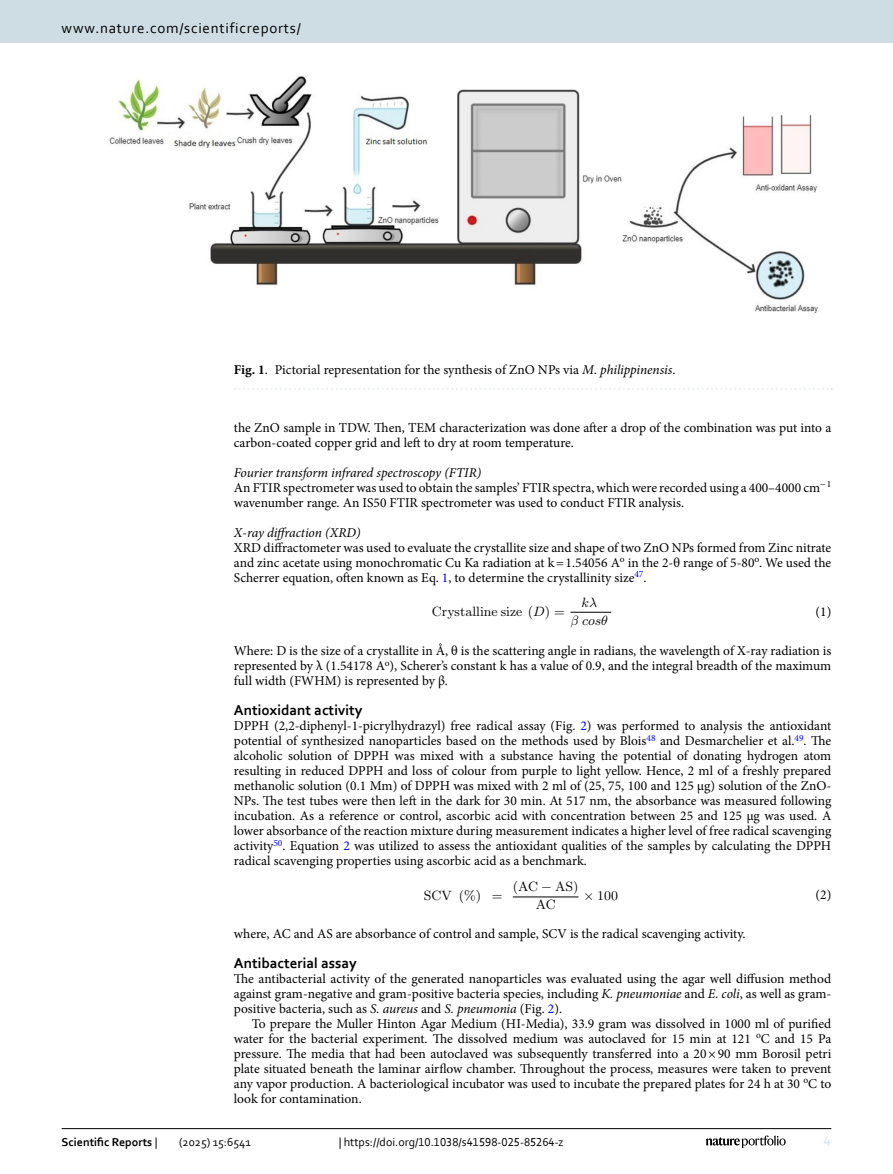
<style>
.page{position:relative;width:893px;height:1174px;background:#fff}
.page>*{position:absolute;margin:0;border:0;box-sizing:border-box;transform-origin:0 0}
.Head_2{font:700 15px "Corbel";color:#000}
.t1{font:15px "Corbel";letter-spacing:.05em;color:#000}
.t2{font:15px "Corbel";color:#d9e4eb}
.Body_Text{font:13.5px/15px "Minion Pro";color:#000;text-align:justify}
.Body_Text_Indent{font:13.5px/15px "Minion Pro";letter-spacing:-.005em;color:#000;text-align:justify}
.Figure_Caption{font:13.5px "Minion Pro";color:#000}
.Head_3{font:italic 13.5px "Minion Pro";letter-spacing:-.01em;color:#000}
.t3{font:13.5px/18px "SFRM0900";color:#000;text-align:center}
.t4{font:13.5px "LM Roman 9";color:#000}
.t5{font:13.5px/17.9px "LM Math Italic 9";color:#000;text-align:center}
.EQ{font:13.5px "Minion Pro";color:#000}
.t6{font:12px "Corbel";color:#000}
.t7{font:700 12px "Corbel";color:#000}
.s1{font-weight:700}
.s2{font-style:italic}
.s3{color:#00f}
.s4{font-family:"LM Roman 9"}
.s5{font-family:"LM Math Italic 9"}
.s6{font-family:"SFRM0900"}
.s7{font-weight:400}
</style>
<div class="page">
<hr style="left:570px;top:612px;width:41px;height:1px;background:#000">
<hr style="left:513px;top:896px;width:65px;height:1px;background:#000">
<img style="left:109px;top:76px;width:709px;height:238px">
<svg style="left:235px;top:388px;width:597px;height:2px"></svg>
<hr style="left:62px;top:1128px;width:769px;height:1px;background:#000">
<svg style="left:706px;top:1135px;width:80px;height:12px"></svg>
<div style="left:0;top:0;width:893px;height:43px;background:#cedde4"></div>
<p class="t1" style="left:62px;top:18px;width:241px">www.nature.com/scientificreports/</p>
<p class="Figure_Caption" style="left:234px;top:360px;width:443px"><span class="s1">Fig. 1</span>. Pictorial representation for the synthesis of ZnO NPs via <span class="s2">M. philippinensis</span>.</p>
<p class="Body_Text" style="left:234px;top:420px;width:599px">the ZnO sample in TDW. Then, TEM characterization was done after a drop of the combination was put into a carbon-coated copper grid and left to dry at room temperature.</p>
<p class="Head_3" style="left:234px;top:463px;width:249px">Fourier transform infrared spectroscopy (FTIR)</p>
<p class="Body_Text" style="left:234px;top:480px;width:599px">An FTIR spectrometer was used to obtain the samples’ FTIR spectra, which were recorded using a 400–4000 cm<sup>−1 </sup>wavenumber range. An IS50 FTIR spectrometer was used to conduct FTIR analysis.</p>
<p class="Head_3" style="left:234px;top:523px;width:128px">X-ray diffraction (XRD)</p>
<p class="Body_Text" style="left:234px;top:540px;width:599px">XRD diffractometer was used to evaluate the crystallite size and shape of two ZnO NPs formed from Zinc nitrate and zinc acetate using monochromatic Cu Ka radiation at k=1.54056 A<sup>o</sup> in the 2-θ range of 5-80<sup>o</sup>. We used the Scherrer equation, often known as Eq. <span class="s3">1</span>, to determine the crystallinity size<sup>47</sup>.</p>
<p class="t3" style="left:432px;top:602px;width:134px">Crystalline size <span class="s4">(</span><span class="s5">D</span><span class="s4">) =</span></p>
<p class="t5" style="left:570px;top:594px;width:39px">kλ<br>β cosθ</p>
<p class="EQ" style="left:815px;top:603px;width:17px">(1)</p>
<p class="Body_Text" style="left:234px;top:643px;width:599px">Where: D is the size of a crystallite in Å, θ is the scattering angle in radians, the wavelength of X-ray radiation is represented by λ (1.54178 A<sup>o</sup>), Scherer’s constant k has a value of 0.9, and the integral breadth of the maximum full width (FWHM) is represented by β.</p>
<p class="Head_2" style="left:234px;top:701px;width:130px">Antioxidant activity</p>
<p class="Body_Text" style="left:234px;top:718px;width:599px">DPPH (2,2-diphenyl-1-picrylhydrazyl) free radical assay (Fig. <span class="s3">2</span>) was performed to analysis the antioxidant potential of synthesized nanoparticles based on the methods used by Blois<sup>48</sup> and Desmarchelier et al.<sup>49</sup>. The alcoholic solution of DPPH was mixed with a substance having the potential of donating hydrogen atom resulting in reduced DPPH and loss of colour from purple to light yellow. Hence, 2 ml of a freshly prepared methanolic solution (0.1 Mm) of DPPH was mixed with 2 ml of (25, 75, 100 and 125 µg) solution of the ZnO-NPs. The test tubes were then left in the dark for 30 min. At 517 nm, the absorbance was measured following incubation. As a reference or control, ascorbic acid with concentration between 25 and 125 µg was used. A lower absorbance of the reaction mixture during measurement indicates a higher level of free radical scavenging activity<sup>50</sup>. Equation <span class="s3">2</span> was utilized to assess the antioxidant qualities of the samples by calculating the DPPH radical scavenging properties using ascorbic acid as a benchmark.</p>
<p class="t4" style="left:424px;top:885px;width:80px"><span class="s6">SCV</span> (%) =</p>
<p class="t3" style="left:513px;top:878px;width:67px"><span class="s4">(</span>AC − AS<span class="s4">)<br></span>AC</p>
<p class="t4" style="left:597px;top:885px;width:22px">100</p>
<p class="EQ" style="left:815px;top:885px;width:17px">(2)</p>
<p class="Body_Text" style="left:234px;top:925px;width:513px">where, AC and AS are absorbance of control and sample, SCV is the radical scavenging activity.</p>
<p class="Head_2" style="left:234px;top:953px;width:125px">Antibacterial assay</p>
<p class="Body_Text" style="left:234px;top:970px;width:599px">The antibacterial activity of the generated nanoparticles was evaluated using the agar well diffusion method against gram-negative and gram-positive bacteria species, including <span class="s2">K. pneumoniae</span> and <span class="s2">E. coli</span>, as well as gram&shy;positive bacteria, such as <span class="s2">S. aureus</span> and <span class="s2">S. pneumonia</span> (Fig. <span class="s3">2</span>).</p>
<p class="Body_Text_Indent" style="left:234px;top:1015px;width:599px;text-indent:18px">To prepare the Muller Hinton Agar Medium (HI-Media), 33.9 gram was dissolved in 1000 ml of purified water for the bacterial experiment. The dissolved medium was autoclaved for 15 min at 121 <sup>o</sup>C and 15 Pa pressure. The media that had been autoclaved was subsequently transferred into a 20×90 mm Borosil petri plate situated beneath the laminar airflow chamber. Throughout the process, measures were taken to prevent any vapor production. A bacteriological incubator was used to incubate the prepared plates for 24 h at 30 <sup>o</sup>C to look for contamination.</p>
<p class="t7" style="left:62px;top:1134px;width:97px">Scientific Reports <span class="s7">|</span></p>
<p class="t6" style="left:179px;top:1134px;width:73px">(2025) 15:6541</p>
<p class="t6" style="left:339px;top:1134px;width:226px">| https://doi.org/10.1038/s41598-025-85264-z</p>
<p class="t2" style="left:824px;top:1132px;width:9px">4</p>
</div>
